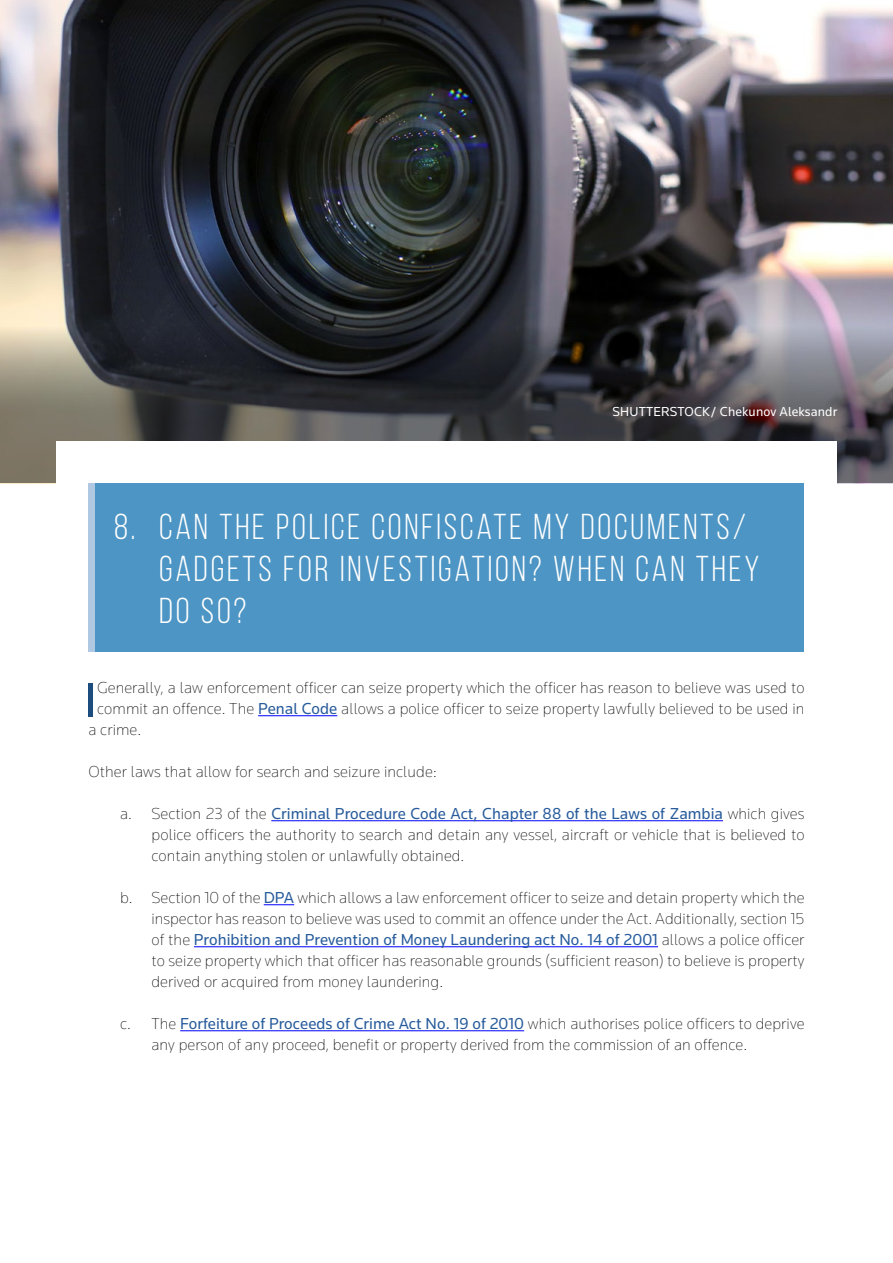
<style>
.page{position:relative;width:893px;height:1263px;background:#fff}
.page>*{position:absolute;margin:0;border:0;box-sizing:border-box;transform-origin:0 0}
.t1{font:36px/42px "Bebas Neue";letter-spacing:.08em;color:#fff}
.t2{font:200 16.5px/21px "Knowledge";letter-spacing:.005em;color:#000;text-align:justify}
.t3{font:13.5px "Knowledge";letter-spacing:.01em;color:#fff}
.s1{font-weight:400;color:#275b9b}
</style>
<div class="page">
<img style="left:0;top:0;width:893px;height:326px">
<svg style="left:0;top:326px;width:893px;height:157px;background:#49484a"></svg>
<div style="left:56px;top:441px;width:781px;height:126px;background:#fff"></div>
<hr style="left:258px;top:715px;width:79px;height:1px;background:#00f">
<hr style="left:271px;top:820px;width:452px;height:1px;background:#00f">
<hr style="left:264px;top:904px;width:30px;height:1px;background:#00f">
<hr style="left:194px;top:946px;width:464px;height:1px;background:#00f">
<hr style="left:180px;top:1030px;width:344px;height:1px;background:#00f">
<div style="left:88px;top:683px;width:5px;height:33px;background:#1d4c7e"></div>
<div style="left:88px;top:483px;width:716px;height:168px;background:#4d95c4"></div>
<div style="left:88px;top:483px;width:6px;height:168px;background:#b1c8e2"></div>
<p class="t3" style="left:613px;top:403px;width:226px">SHUTTERSTOCK/ Chekunov Aleksandr</p>
<h1 class="t1" style="left:159px;top:505px;width:602px;text-indent:-45px">8. CAN THE POLICE CONFISCATE MY DOCUMENTS/<br>GADGETS FOR INVESTIGATION? WHEN CAN THEY<br>DO SO?</h1>
<p class="t2" style="left:97px;top:677px;width:709px">Generally, a law enforcement officer can seize property which the officer has reason to believe was used to</p>
<p class="t2" style="left:97px;top:698px;width:709px">commit an offence. The <span class="s1">Penal Code</span> allows a police officer to seize property lawfully believed to be used in</p>
<p class="t2" style="left:89px;top:719px;width:54px">a crime.</p>
<p class="t2" style="left:89px;top:761px;width:350px">Other laws that allow for search and seizure include:</p>
<p class="t2" style="left:152px;top:803px;width:655px;text-indent:-31px">a. Section 23 of the <span class="s1">Criminal Procedure Code Act, Chapter 88 of the Laws of Zambia</span> which gives police officers the authority to search and detain any vessel, aircraft or vehicle that is believed to contain anything stolen or unlawfully obtained.</p>
<p class="t2" style="left:152px;top:887px;width:655px;text-indent:-31px">b. Section 10 of the <span class="s1">DPA</span> which allows a law enforcement officer to seize and detain property which the inspector has reason to believe was used to commit an offence under the Act. Additionally, section 15 of the <span class="s1">Prohibition and Prevention of Money Laundering act No. 14 of 2001</span> allows a police officer to seize property which that officer has reasonable grounds (sufficient reason) to believe is property derived or acquired from money laundering.</p>
<p class="t2" style="left:152px;top:1013px;width:654px;text-indent:-31px">c. The <span class="s1">Forfeiture of Proceeds of Crime Act No. 19 of 2010</span> which authorises police officers to deprive any person of any proceed, benefit or property derived from the commission of an offence.</p>
</div>
